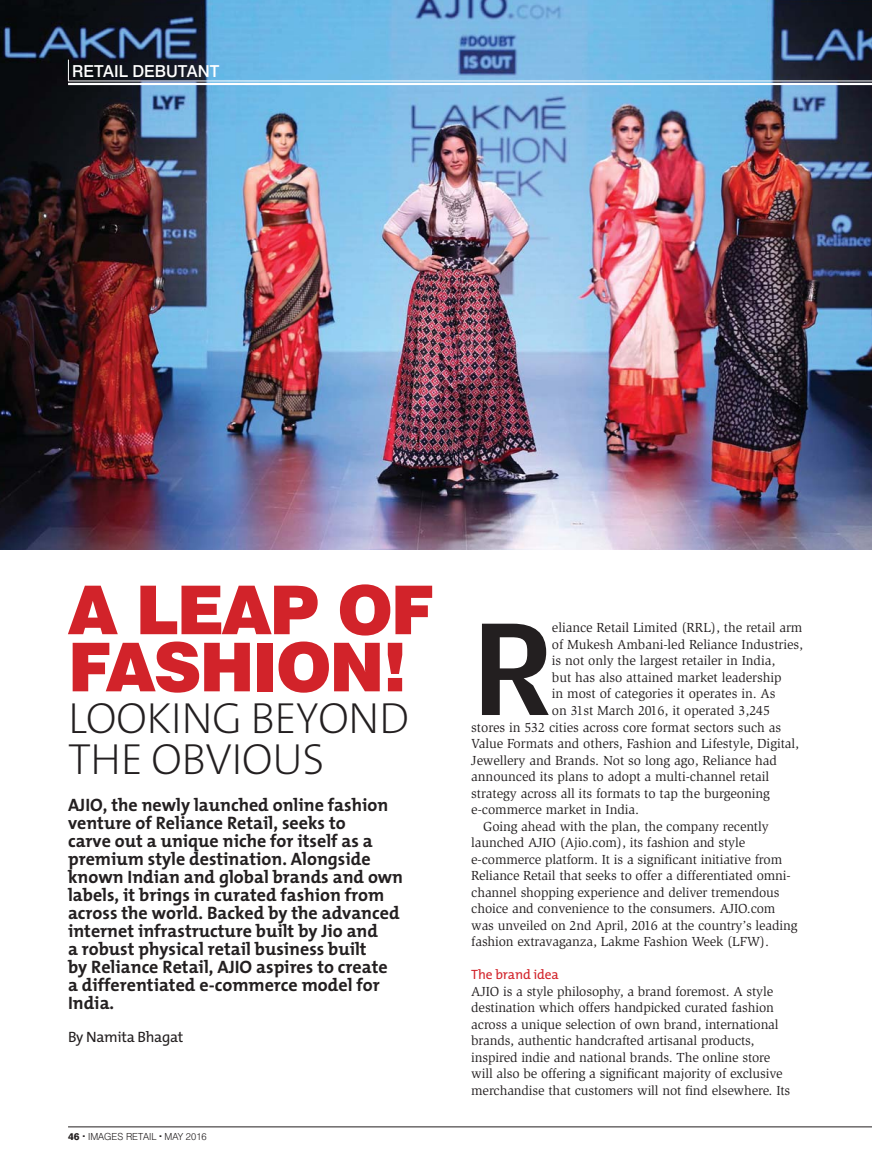
<style>
.page{position:relative;width:872px;height:1170px;background:#fff}
.page>*{position:absolute;margin:0;border:0;box-sizing:border-box;transform-origin:0 0}
.t1{font:900 67.5px/57.2px "Swiss 721 BT";letter-spacing:-.03em;color:#d2232a}
.t2{font:200 43.8px/40.5px "Slo The Mix";letter-spacing:-.015em;color:#231f20}
.t3{font:700 18px/18px "Slo The Mix";color:#231f20}
.t4{font:500 16.5px "Swiss 721 BT";color:#fff}
.t5{font:15px "Slo The Mix";letter-spacing:-.02em;color:#231f20}
.t6{font:13.5px/16.5px "Slimbach LT";letter-spacing:-.01em;color:#231f20}
.t7{font:13.5px "Slo The Mix";letter-spacing:-.01em;color:#d2232a}
.t8{font:300 9.75px "Swiss 721 BT";color:#231f20}
.s1{font-family:"Amplitude";font-weight:500;font-size:140.25px;color:#231f20}
.s2{font-weight:800}
</style>
<div class="page">
<hr style="left:68px;top:1126px;width:804px;height:1px;background:#231f20">
<img style="left:0;top:0;width:872px;height:550px">
<svg style="left:68px;top:60px;width:1px;height:21px"></svg>
<hr style="left:68px;top:81px;width:804px;height:1px;background:#fff">
<hr style="left:68px;top:83px;width:804px;height:2px;background:#fff">
<p class="t4" style="left:72px;top:65px;width:149px">RETAIL DEBUTANT</p>
<h1 class="t1" style="left:68px;top:588px;width:487px">A LEAP OF<br>FASHION! <span class="s1">R</span></h1>
<p class="t6" style="left:552px;top:621px;width:252px">eliance Retail Limited (RRL), the retail arm</p>
<p class="t6" style="left:552px;top:637px;width:252px">of Mukesh Ambani-led Reliance Industries,</p>
<p class="t6" style="left:552px;top:654px;width:225px">is not only the largest retailer in India,</p>
<p class="t6" style="left:552px;top:670px;width:231px">but has also attained market leadership</p>
<p class="t6" style="left:552px;top:687px;width:225px">in most of categories it operates in. As</p>
<p class="t6" style="left:552px;top:703px;width:220px">on 31st March 2016, it operated 3,245</p>
<p class="t6" style="left:471px;top:720px;width:311px">stores in 532 cities across core format sectors such as</p>
<p class="t6" style="left:471px;top:736px;width:329px">Value Formats and others, Fashion and Lifestyle, Digital,</p>
<p class="t6" style="left:471px;top:753px;width:307px">Jewellery and Brands. Not so long ago, Reliance had</p>
<p class="t6" style="left:471px;top:769px;width:299px">announced its plans to adopt a multi-channel retail</p>
<p class="t6" style="left:471px;top:786px;width:300px">strategy across all its formats to tap the burgeoning</p>
<p class="t6" style="left:471px;top:802px;width:169px">e-commerce market in India.</p>
<p class="t6" style="left:483px;top:819px;width:287px">Going ahead with the plan, the company recently</p>
<p class="t6" style="left:471px;top:835px;width:275px">launched AJIO (Ajio.com), its fashion and style</p>
<p class="t6" style="left:471px;top:852px;width:312px">e-commerce platform. It is a significant initiative from</p>
<p class="t6" style="left:471px;top:868px;width:321px">Reliance Retail that seeks to offer a differentiated omni-</p>
<p class="t6" style="left:471px;top:885px;width:310px">channel shopping experience and deliver tremendous</p>
<p class="t6" style="left:471px;top:901px;width:306px">choice and convenience to the consumers. AJIO.com</p>
<p class="t6" style="left:471px;top:918px;width:328px">was unveiled on 2nd April, 2016 at the country’s leading</p>
<p class="t6" style="left:471px;top:934px;width:299px">fashion extravaganza, Lakme Fashion Week (LFW).</p>
<p class="t7" style="left:471px;top:967px;width:89px">The brand idea</p>
<p class="t6" style="left:471px;top:984px;width:320px">AJIO is a style philosophy, a brand foremost. A style destination which offers handpicked curated fashion across a unique selection of own brand, international brands, authentic handcrafted artisanal products, inspired indie and national brands. The online store will also be offering a significant majority of exclusive merchandise that customers will not find elsewhere. Its</p>
<h2 class="t2" style="left:68px;top:702px;width:343px">LOOKING BEYOND<br>THE OBVIOUS</h2>
<p class="t3" style="left:68px;top:796px;width:336px">AJIO, the newly launched online fashion venture of Reliance Retail, seeks to<br>carve out a unique niche for itself as a premium style destination. Alongside known Indian and global brands and own labels, it brings in curated fashion from across the world. Backed by the advanced internet infrastructure built by Jio and<br>a robust physical retail business built<br>by Reliance Retail, AJIO aspires to create<br>a differentiated e-commerce model for India.</p>
<p class="t5" style="left:68px;top:1029px;width:117px">By Namita Bhagat</p>
<p class="t8" style="left:68px;top:1132px;width:140px"><span class="s2">46 </span><sup>.</sup> IMAGES RETAIL <sup>.</sup> MAY 2016</p>
</div>
